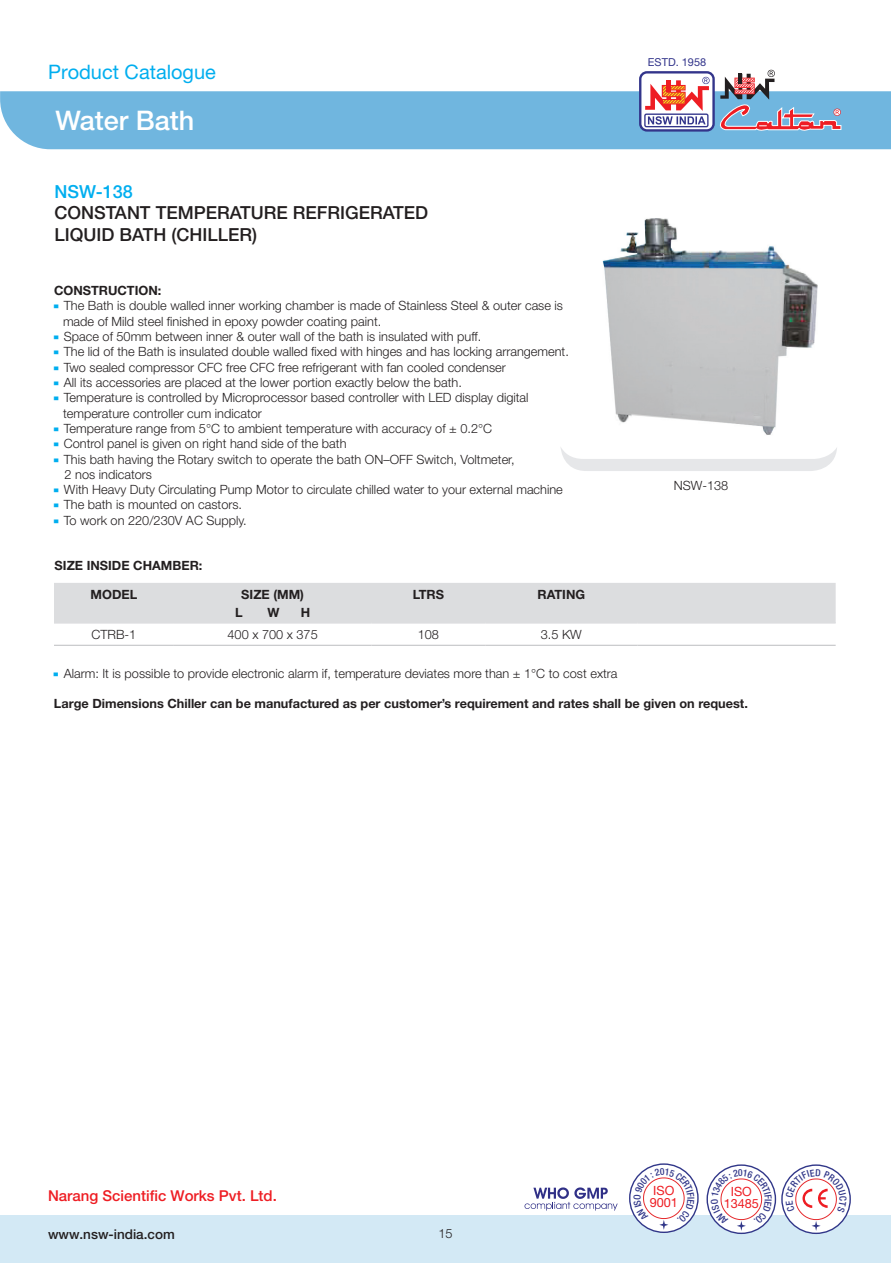
<style>
.page{position:relative;width:891px;height:1263px;background:#fff}
.page>*{position:absolute;margin:0;border:0;box-sizing:border-box;transform-origin:0 0}
.t1{font:500 27px "Helvetica Neue";color:#fff}
.t2{font:19.95px "Helvetica Neue";color:#00aeef}
.t3{font:500 18px/21.6px "Helvetica Neue";color:#231f20}
.t4{font:500 18px "Helvetica Neue";color:#00aeef}
.t5{font:500 15px "Helvetica Neue";color:#ee1d23}
.t6{font:500 13.5px "Helvetica Neue";color:#231f20}
.t7{font:300 12.75px "Helvetica Neue";color:#231f20}
.t8{font:700 12.75px/18px "Helvetica Neue";color:#231f20}
.t9{font:12.75px/11.6px "Helvetica Neue";color:#ee1d23;text-align:center}
.t10{font:10.95px "Helvetica Neue";color:#33358b}
.s1{font-family:"Arial";font-weight:400;font-size:6px;color:#00aeef}
</style>
<div class="page">
<div style="left:0;top:91px;width:891px;height:58px;background:#70b6df"></div>
<div style="left:0;top:1215px;width:891px;height:48px;background:#d3e9f5"></div>
<svg style="left:525px;top:1187px;width:93px;height:23px"></svg>
<div style="left:640px;top:72px;width:74px;height:58px;background:#fff;border-radius:7px"></div>
<div style="left:639px;top:71px;width:76px;height:61px;border:2px solid #33358b;border-radius:7px"></div>
<div style="left:644px;top:113px;width:65px;height:14px;border:1px solid #33358b;border-radius:2px"></div>
<svg style="left:645px;top:70px;width:197px;height:62px"></svg>
<svg style="left:560px;top:447px;width:277px;height:24px"></svg>
<svg style="left:54px;top:583px;width:782px;height:62px"></svg>
<hr style="left:54px;top:645px;width:120px;height:1px;background:#bcbdc0">
<hr style="left:174px;top:645px;width:198px;height:1px;background:#bcbdc0">
<hr style="left:372px;top:645px;width:113px;height:1px;background:#bcbdc0">
<hr style="left:485px;top:645px;width:152px;height:1px;background:#bcbdc0">
<hr style="left:637px;top:645px;width:199px;height:1px;background:#bcbdc0">
<hr style="left:54px;top:622px;width:120px;height:1px;background:#dcdddf">
<hr style="left:174px;top:622px;width:198px;height:1px;background:#dcdddf">
<hr style="left:372px;top:622px;width:113px;height:1px;background:#dcdddf">
<hr style="left:485px;top:622px;width:152px;height:1px;background:#dcdddf">
<hr style="left:637px;top:622px;width:199px;height:1px;background:#dcdddf">
<img style="left:602px;top:218px;width:216px;height:217px">
<svg style="left:707px;top:1164px;width:144px;height:70px"></svg>
<svg style="left:629px;top:1163px;width:70px;height:70px"></svg>
<h2 class="t2" style="left:48px;top:60px;width:169px">Product Catalogue</h2>
<h1 class="t1" style="left:55px;top:105px;width:141px">Water Bath</h1>
<h3 class="t4" style="left:55px;top:180px;width:80px">NSW-138</h3>
<h3 class="t3" style="left:55px;top:202px;width:375px">CONSTANT TEMPERATURE REFRIGERATED<br>LIQUID BATH (CHILLER)</h3>
<p class="t8" style="left:54px;top:281px;width:109px">CONSTRUCTION:</p>
<p class="t7" style="left:54px;top:298px;width:511px"><span class="s1">▀</span> The Bath is double walled inner working chamber is made of Stainless Steel &amp; outer case is</p>
<p class="t7" style="left:63px;top:313px;width:320px">made of Mild steel finished in epoxy powder coating paint.</p>
<p class="t7" style="left:54px;top:329px;width:429px"><span class="s1">▀</span> Space of 50mm between inner &amp; outer wall of the bath is insulated with puff.</p>
<p class="t7" style="left:54px;top:344px;width:516px"><span class="s1">▀</span> The lid of the Bath is insulated double walled fixed with hinges and has locking arrangement.</p>
<p class="t7" style="left:54px;top:359px;width:453px"><span class="s1">▀</span> Two sealed compressor CFC free CFC free refrigerant with fan cooled condenser</p>
<p class="t7" style="left:54px;top:374px;width:410px"><span class="s1">▀</span> All its accessories are placed at the lower portion exactly below the bath.</p>
<p class="t7" style="left:54px;top:390px;width:476px"><span class="s1">▀</span> Temperature is controlled by Microprocessor based controller with LED display digital</p>
<p class="t7" style="left:63px;top:405px;width:200px">temperature controller cum indicator</p>
<p class="t7" style="left:54px;top:420px;width:440px"><span class="s1">▀</span> Temperature range from 5°C to ambient temperature with accuracy of ± 0.2°C</p>
<p class="t7" style="left:54px;top:436px;width:294px"><span class="s1">▀</span> Control panel is given on right hand side of the bath</p>
<p class="t7" style="left:54px;top:451px;width:462px"><span class="s1">▀</span> This bath having the Rotary switch to operate the bath ON–OFF Switch, Voltmeter,</p>
<p class="t7" style="left:65px;top:466px;width:89px">2 nos indicators</p>
<p class="t7" style="left:54px;top:482px;width:510px"><span class="s1">▀</span> With Heavy Duty Circulating Pump Motor to circulate chilled water to your external machine</p>
<p class="t7" style="left:54px;top:497px;width:190px"><span class="s1">▀</span> The bath is mounted on castors.</p>
<p class="t7" style="left:54px;top:512px;width:194px"><span class="s1">▀</span> To work on 220/230V AC Supply.</p>
<p class="t8" style="left:55px;top:556px;width:149px">SIZE INSIDE CHAMBER:</p>
<p class="t8" style="left:91px;top:585px;width:48px">MODEL</p>
<p class="t8" style="left:235px;top:585px;width:70px;text-indent:6px">SIZE (MM)<br>L</p>
<p class="t8" style="left:268px;top:603px;width:14px">W</p>
<p class="t8" style="left:301px;top:603px;width:11px">H</p>
<p class="t8" style="left:413px;top:585px;width:33px">LTRS</p>
<p class="t8" style="left:537px;top:585px;width:49px">RATING</p>
<p class="t7" style="left:91px;top:627px;width:46px">CTRB-1</p>
<p class="t7" style="left:228px;top:627px;width:92px">400 x 700 x 375</p>
<p class="t7" style="left:418px;top:627px;width:23px">108</p>
<p class="t7" style="left:541px;top:627px;width:43px">3.5 KW</p>
<p class="t10" style="left:648px;top:55px;width:60px">ESTD. 1958</p>
<p class="t7" style="left:674px;top:478px;width:56px">NSW-138</p>
<p class="t7" style="left:54px;top:665px;width:565px"><span class="s1">▀</span> Alarm: It is possible to provide electronic alarm if, temperature deviates more than ± 1°C to cost extra</p>
<p class="t8" style="left:54px;top:694px;width:696px">Large Dimensions Chiller can be manufactured as per customer’s requirement and rates shall be given on request.</p>
<p class="t9" style="left:650px;top:1184px;width:30px;text-align:left">ISO<br>9001</p>
<p class="t5" style="left:48px;top:1187px;width:230px">Narang Scientific Works Pvt. Ltd.</p>
<p class="t9" style="left:724px;top:1185px;width:37px">ISO<br>13485</p>
<p class="t6" style="left:48px;top:1225px;width:128px">www.nsw-india.com</p>
<p class="t7" style="left:438px;top:1226px;width:16px">15</p>
</div>
